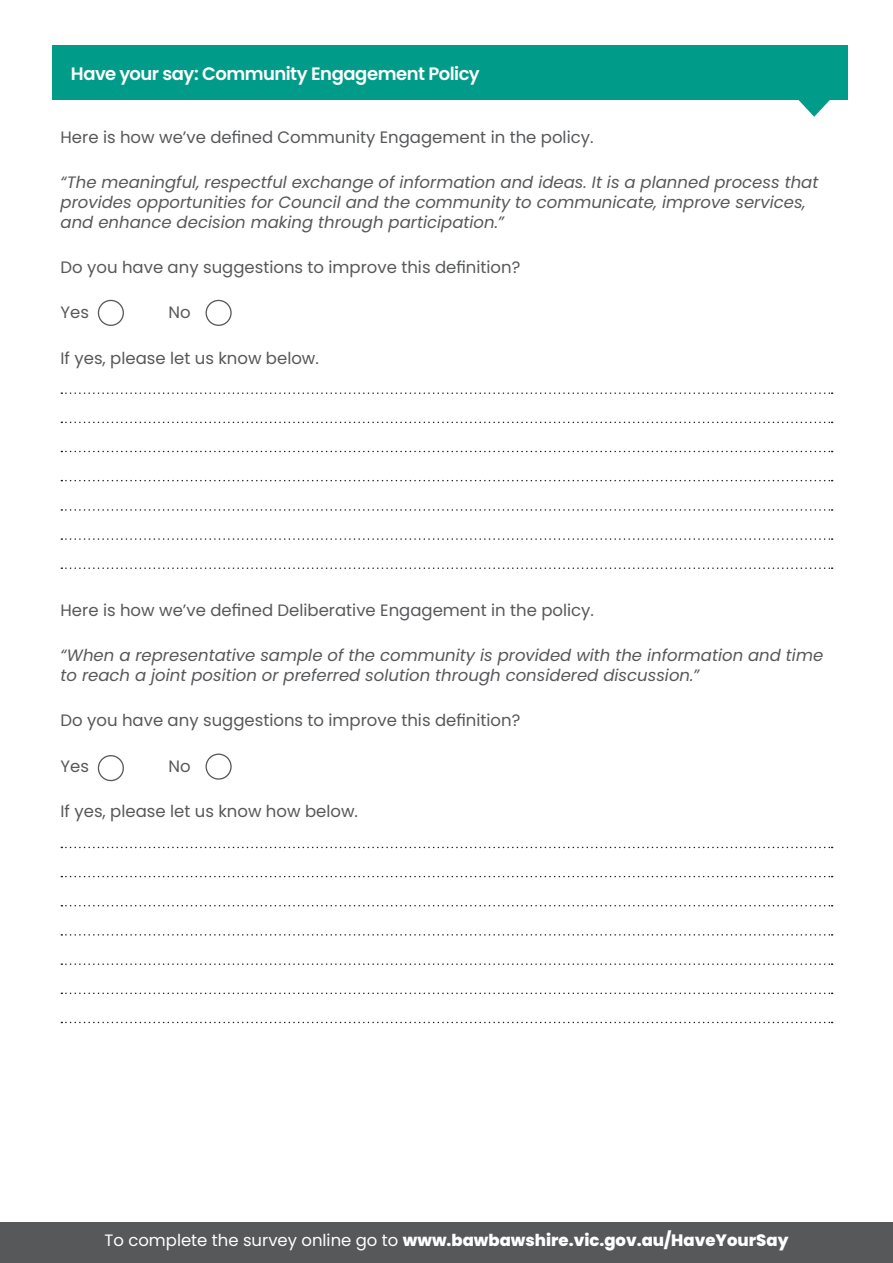
<style>
.page{position:relative;width:893px;height:1263px;background:#fff}
.page>*{position:absolute;margin:0;border:0;box-sizing:border-box;transform-origin:0 0}
.t1{font:600 18px "Poppins";letter-spacing:-.03em;color:#fff}
.t2{font:italic 16.5px/19.8px "Poppins";color:#57585a}
.t3{font:16.5px "Poppins";color:#57585a}
.t4{font:800 16.5px "Poppins";color:#fff}
.s1{font-weight:400}
</style>
<div class="page">
<div style="left:0;top:1222px;width:893px;height:41px;background:#57585a"></div>
<svg style="left:796px;top:99px;width:36px;height:18px"></svg>
<div style="left:52px;top:45px;width:795px;height:54px;background:#009c89"></div>
<div style="left:98px;top:300px;width:26px;height:26px;border:1px solid #57585a;border-radius:50%"></div>
<div style="left:206px;top:300px;width:26px;height:26px;border:1px solid #57585a;border-radius:50%"></div>
<div style="left:98px;top:755px;width:26px;height:26px;border:1px solid #57585a;border-radius:50%"></div>
<div style="left:206px;top:753px;width:26px;height:27px;border:1px solid #57585a;border-radius:50%"></div>
<svg style="left:61px;top:392px;width:772px;height:2px"></svg>
<svg style="left:61px;top:422px;width:772px;height:1px"></svg>
<svg style="left:61px;top:451px;width:772px;height:1px"></svg>
<svg style="left:61px;top:480px;width:772px;height:1px"></svg>
<svg style="left:61px;top:509px;width:772px;height:2px"></svg>
<svg style="left:61px;top:538px;width:772px;height:2px"></svg>
<svg style="left:61px;top:567px;width:772px;height:2px"></svg>
<svg style="left:61px;top:847px;width:772px;height:1px"></svg>
<svg style="left:61px;top:876px;width:772px;height:1px"></svg>
<svg style="left:61px;top:905px;width:772px;height:1px"></svg>
<svg style="left:61px;top:934px;width:772px;height:2px"></svg>
<svg style="left:61px;top:963px;width:772px;height:2px"></svg>
<svg style="left:61px;top:992px;width:772px;height:2px"></svg>
<svg style="left:61px;top:1022px;width:772px;height:1px"></svg>
<p class="t1" style="left:71px;top:63px;width:410px">Have your say: Community Engagement Policy</p>
<p class="t3" style="left:61px;top:127px;width:534px">Here is how we’ve defined Community Engagement in the policy.</p>
<p class="t2" style="left:61px;top:172px;width:759px">“The meaningful, respectful exchange of information and ideas. It is a planned process that provides opportunities for Council and the community to communicate, improve services, and enhance decision making through participation.”</p>
<p class="t3" style="left:61px;top:258px;width:461px">Do you have any suggestions to improve this definition?</p>
<p class="t3" style="left:61px;top:303px;width:30px">Yes</p>
<p class="t3" style="left:169px;top:303px;width:24px">No</p>
<p class="t3" style="left:61px;top:348px;width:260px">If yes, please let us know below.</p>
<p class="t3" style="left:61px;top:600px;width:535px">Here is how we’ve defined Deliberative Engagement in the policy.</p>
<p class="t2" style="left:61px;top:645px;width:764px">“When a representative sample of the community is provided with the information and time to reach a joint position or preferred solution through considered discussion.”</p>
<p class="t3" style="left:61px;top:711px;width:461px">Do you have any suggestions to improve this definition?</p>
<p class="t3" style="left:61px;top:756px;width:30px">Yes</p>
<p class="t3" style="left:169px;top:756px;width:24px">No</p>
<p class="t3" style="left:61px;top:801px;width:299px">If yes, please let us know how below.</p>
<p class="t4" style="left:105px;top:1231px;width:685px"><span class="s1">To complete the survey online go to</span> www.bawbawshire.vic.gov.au/HaveYourSay</p>
</div>
